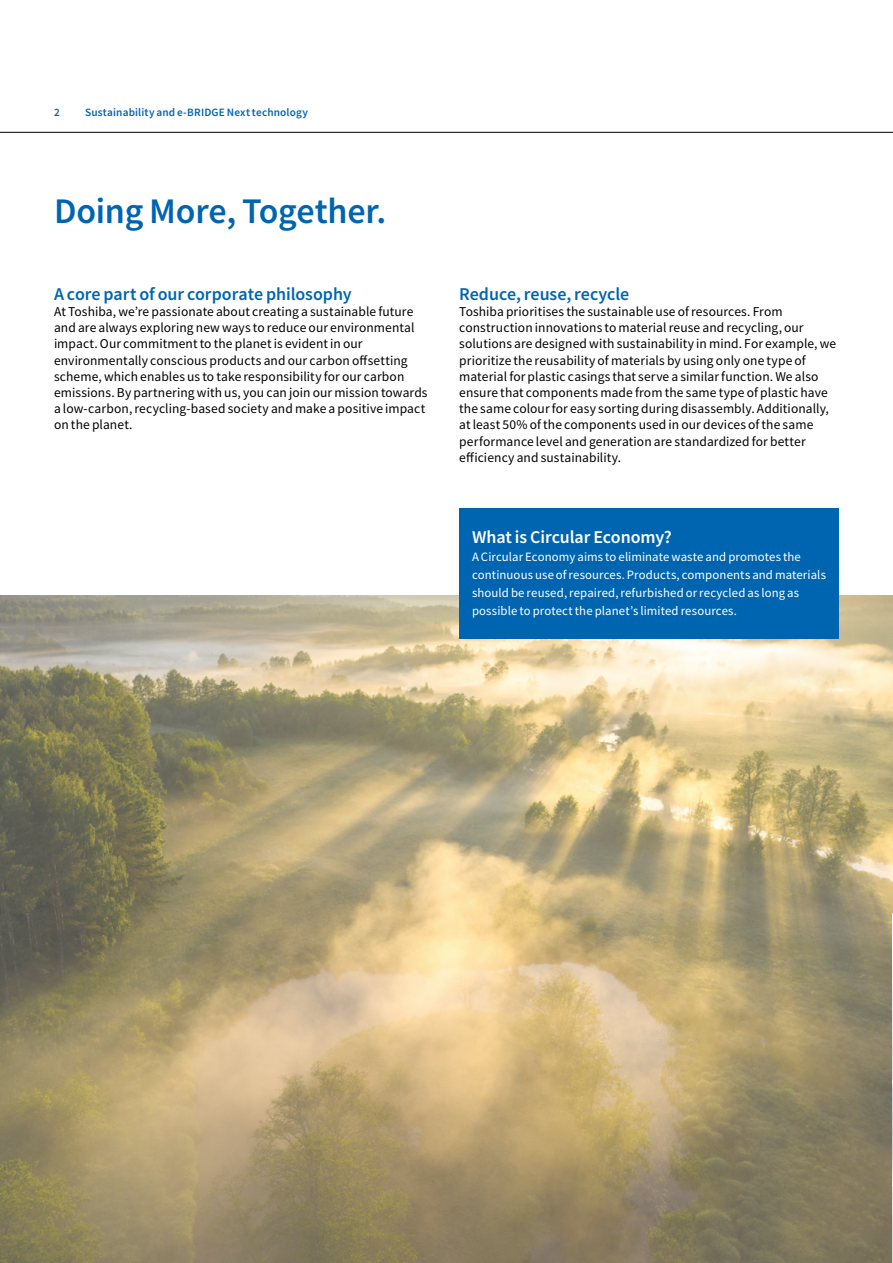
<style>
.page{position:relative;width:893px;height:1263px;background:#fff}
.page>*{position:absolute;margin:0;border:0;box-sizing:border-box;transform-origin:0 0}
.t1{font:500 36px "Toshiba Sans";letter-spacing:-.005em;color:#0065b0}
.t2{font:500 18px "Toshiba Sans";letter-spacing:-.005em;color:#0065b0}
.t3{font:500 18px "Toshiba Sans";letter-spacing:-.005em;color:#fff}
.t4{font:13.5px/16.2px "Toshiba Sans";letter-spacing:.005em;color:#000}
.t5{font:12.75px/18px "Toshiba Sans";letter-spacing:.01em;color:#fff}
.t6{font:500 11.25px "Toshiba Sans";letter-spacing:.015em;color:#0065b0}
</style>
<div class="page">
<hr style="left:0;top:132px;width:893px;height:1px;background:#000">
<img style="left:0;top:595px;width:893px;height:668px">
<img style="left:892px;top:913px;width:1px;height:350px">
<div style="left:459px;top:508px;width:380px;height:131px;background:#0065b0"></div>
<p class="t6" style="left:54px;top:104px;width:7px">2</p>
<p class="t6" style="left:85px;top:104px;width:224px">Sustainability and e-BRIDGE Next technology</p>
<h1 class="t1" style="left:54px;top:187px;width:334px">Doing More, Together.</h1>
<h2 class="t2" style="left:54px;top:282px;width:299px">A core part of our corporate philosophy</h2>
<p class="t4" style="left:54px;top:303px;width:375px">At Toshiba, we’re passionate about creating a sustainable future and are always exploring new ways to reduce our environmental impact. Our commitment to the planet is evident in our environmentally conscious products and our carbon offsetting scheme, which enables us to take responsibility for our carbon emissions. By partnering with us, you can join our mission towards a low-carbon, recycling-based society and make a positive impact on the planet.</p>
<h2 class="t2" style="left:459px;top:282px;width:172px">Reduce, reuse, recycle</h2>
<p class="t4" style="left:459px;top:303px;width:378px">Toshiba prioritises the sustainable use of resources. From construction innovations to material reuse and recycling, our solutions are designed with sustainability in mind. For example, we prioritize the reusability of materials by using only one type of material for plastic casings that serve a similar function. We also ensure that components made from the same type of plastic have the same colour for easy sorting during disassembly. Additionally, at least 50% of the components used in our devices of the same performance level and generation are standardized for better efficiency and sustainability.</p>
<h2 class="t3" style="left:472px;top:525px;width:201px">What is Circular Economy?</h2>
<p class="t5" style="left:472px;top:548px;width:356px">A Circular Economy aims to eliminate waste and promotes the continuous use of resources. Products, components and materials should be reused, repaired, refurbished or recycled as long as possible to protect the planet’s limited resources.</p>
</div>
